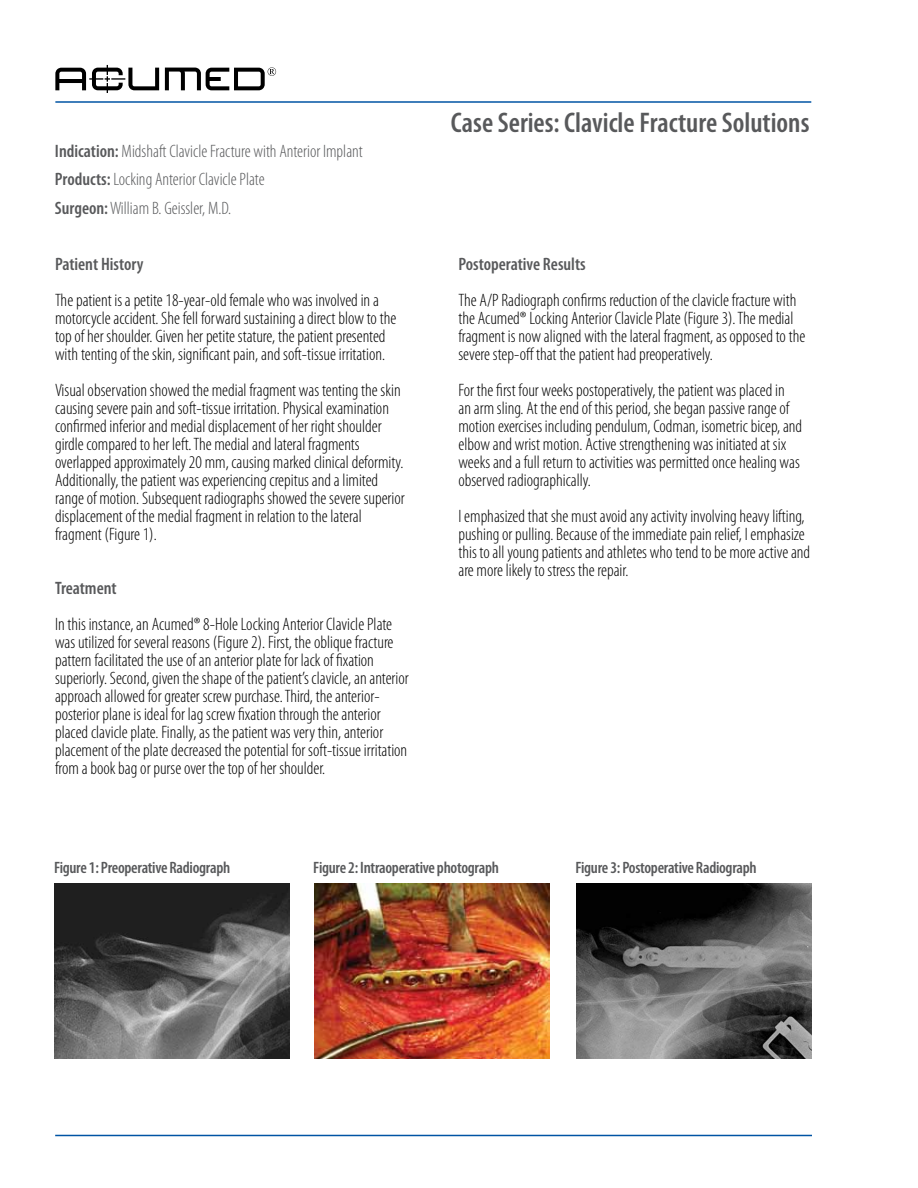
<style>
.page{position:relative;width:918px;height:1188px;background:#fff}
.page>*{position:absolute;margin:0;border:0;box-sizing:border-box;transform-origin:0 0}
.t1{font:600 condensed 28.5px "Myriad Pro";color:#58595b}
.t2{font:300 condensed 18px/18px "Myriad Pro";color:#000}
.t3{font:300 condensed 18px "Myriad Pro";color:#58595b}
.t4{font:600 condensed 18px "Myriad Pro";color:#58595b}
.t5{font:600 condensed 16.5px "Myriad Pro";letter-spacing:-.015em;color:#58595b}
.s1{font-weight:600}
</style>
<div class="page">
<svg style="left:55px;top:65px;width:104px;height:28px"></svg>
<svg style="left:165px;top:67px;width:111px;height:23px"></svg>
<hr style="left:55px;top:101px;width:756px;height:2px;background:#0054a4">
<hr style="left:55px;top:1135px;width:757px;height:1px;background:#0054a4">
<img style="left:55px;top:883px;width:234px;height:175px">
<img style="left:314px;top:883px;width:236px;height:175px">
<img style="left:576px;top:883px;width:236px;height:175px">
<p class="t3" style="left:55px;top:141px;width:309px"><span class="s1">Indication:</span> Midshaft Clavicle Fracture with Anterior Implant</p>
<p class="t3" style="left:55px;top:170px;width:211px"><span class="s1">Products:</span> Locking Anterior Clavicle Plate</p>
<p class="t3" style="left:55px;top:198px;width:178px"><span class="s1">Surgeon:</span> William B. Geissler, M.D.</p>
<p class="t4" style="left:55px;top:254px;width:90px">Patient History</p>
<p class="t2" style="left:55px;top:291px;width:343px">The patient is a petite 18-year-old female who was involved in a motorcycle accident. She fell forward sustaining a direct blow to the top of her shoulder. Given her petite stature, the patient presented with tenting of the skin, significant pain, and soft-tissue irritation.</p>
<p class="t2" style="left:55px;top:381px;width:351px">Visual observation showed the medial fragment was tenting the skin causing severe pain and soft-tissue irritation. Physical examination confirmed inferior and medial displacement of her right shoulder girdle compared to her left. The medial and lateral fragments overlapped approximately 20 mm, causing marked clinical deformity.<br>Additionally, the patient was experiencing crepitus and a limited range of motion. Subsequent radiographs showed the severe superior displacement of the medial fragment in relation to the lateral fragment (Figure 1).</p>
<p class="t4" style="left:55px;top:578px;width:63px">Treatment</p>
<p class="t2" style="left:55px;top:615px;width:355px">In this instance, an Acumed® 8-Hole Locking Anterior Clavicle Plate was utilized for several reasons (Figure 2). First, the oblique fracture pattern facilitated the use of an anterior plate for lack of fixation superiorly. Second, given the shape of the patient’s clavicle, an anterior approach allowed for greater screw purchase. Third, the anterior&shy;posterior plane is ideal for lag screw fixation through the anterior placed clavicle plate. Finally, as the patient was very thin, anterior placement of the plate decreased the potential for soft-tissue irritation from a book bag or purse over the top of her shoulder.</p>
<p class="t1" style="left:451px;top:107px;width:360px">Case Series: Clavicle Fracture Solutions</p>
<p class="t4" style="left:458px;top:254px;width:129px">Postoperative Results</p>
<p class="t2" style="left:458px;top:291px;width:348px">The A/P Radiograph confirms reduction of the clavicle fracture with the Acumed® Locking Anterior Clavicle Plate (Figure 3). The medial fragment is now aligned with the lateral fragment, as opposed to the severe step-off that the patient had preoperatively.</p>
<p class="t2" style="left:458px;top:381px;width:345px">For the first four weeks postoperatively, the patient was placed in<br>an arm sling. At the end of this period, she began passive range of motion exercises including pendulum, Codman, isometric bicep, and elbow and wrist motion. Active strengthening was initiated at six weeks and a full return to activities was permitted once healing was observed radiographically.</p>
<p class="t2" style="left:458px;top:507px;width:353px">I emphasized that she must avoid any activity involving heavy lifting, pushing or pulling. Because of the immediate pain relief, I emphasize this to all young patients and athletes who tend to be more active and are more likely to stress the repair.</p>
<p class="t5" style="left:54px;top:858px;width:178px">Figure 1: Preoperative Radiograph</p>
<p class="t5" style="left:313px;top:858px;width:187px">Figure 2: Intraoperative photograph</p>
<p class="t5" style="left:575px;top:858px;width:183px">Figure 3: Postoperative Radiograph</p>
</div>
